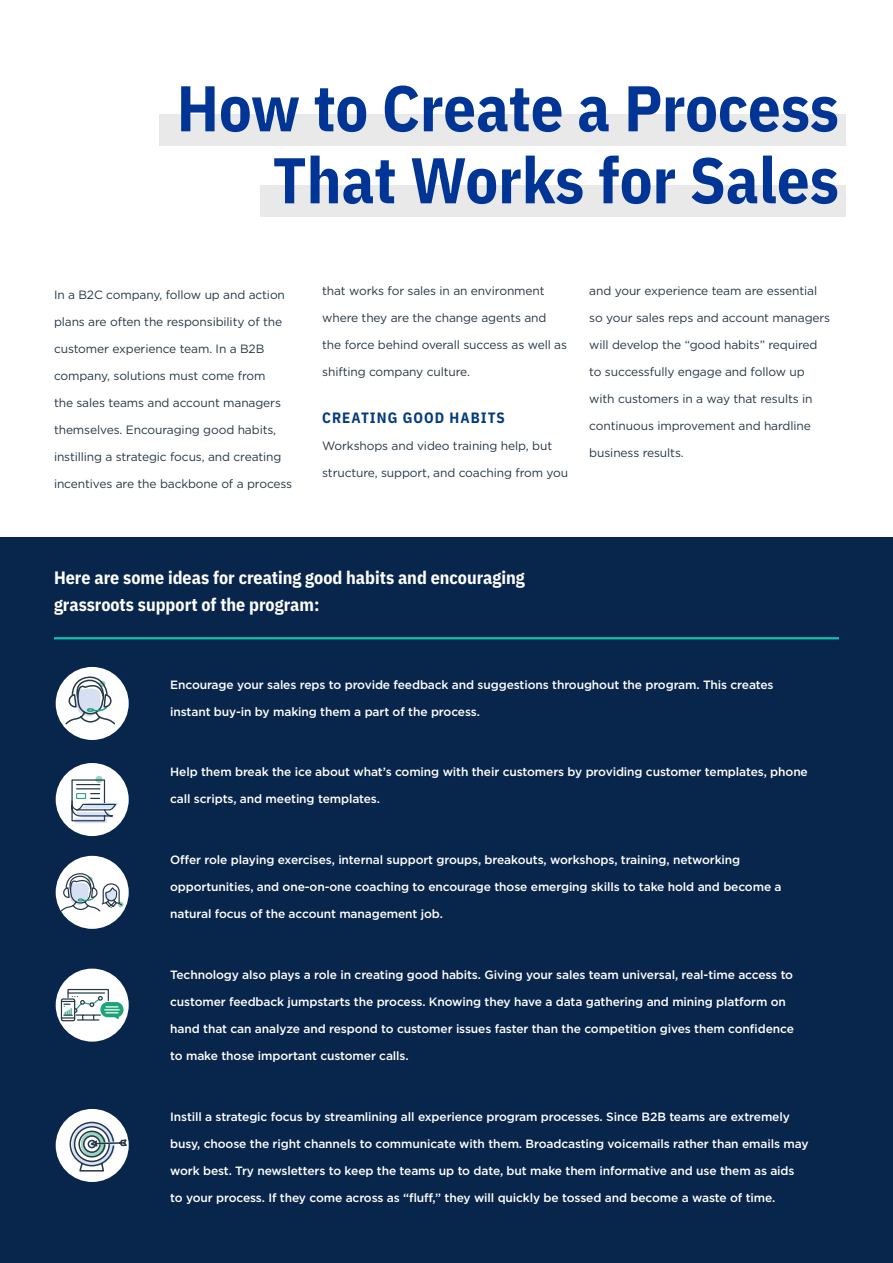
<style>
.page{position:relative;width:893px;height:1263px;background:#fff}
.page>*{position:absolute;margin:0;border:0;box-sizing:border-box;transform-origin:0 0}
.t1{font:700 64.5px/72px "IBM Plex Sans Cond";color:#003595;text-align:right}
.t2{font:700 18px/27px "IBM Plex Sans Cond";color:#fff}
.t3{font:700 15px "IBM Plex Sans Cond";letter-spacing:.07em;color:#033b7c}
.t4{font:500 12px "Gotham";letter-spacing:-.01em;color:#fff}
.t5{font:12px "Gotham";letter-spacing:-.01em;color:#253746}
</style>
<div class="page">
<div style="left:159px;top:114px;width:687px;height:32px;background:#eae9e9"></div>
<div style="left:261px;top:185px;width:585px;height:32px;background:#eae9e9"></div>
<div style="left:0;top:537px;width:893px;height:726px;background:#08254b"></div>
<hr style="left:54px;top:637px;width:785px;height:2px;background:#12c3ac">
<div style="left:56px;top:968px;width:73px;height:74px;background:#fff;border-radius:50%"></div>
<svg style="left:60px;top:988px;width:64px;height:34px"></svg>
<div style="left:56px;top:763px;width:73px;height:73px;background:#fff;border-radius:50%"></div>
<div style="left:95px;top:776px;width:8px;height:7px;background:#99d6c2;border-radius:50%"></div>
<div style="left:75px;top:818px;width:32px;height:5px;background:#d6e3fc"></div>
<svg style="left:71px;top:779px;width:48px;height:43px"></svg>
<div style="left:56px;top:667px;width:73px;height:73px;background:#fff;border-radius:50%"></div>
<svg style="left:64px;top:674px;width:53px;height:51px"></svg>
<div style="left:56px;top:1109px;width:73px;height:73px;background:#fff;border-radius:50%"></div>
<svg style="left:69px;top:1121px;width:60px;height:51px"></svg>
<div style="left:56px;top:856px;width:73px;height:73px;background:#fff;border-radius:50%"></div>
<svg style="left:60px;top:871px;width:64px;height:42px"></svg>
<h1 class="t1" style="left:177px;top:67px;width:664px">How to Create a Process<br>That Works for Sales</h1>
<p class="t5" style="left:54px;top:287px;width:233px">In a B2C company, follow up and action</p>
<p class="t5" style="left:54px;top:314px;width:230px">plans are often the responsibility of the</p>
<p class="t5" style="left:54px;top:341px;width:212px">customer experience team. In a B2B</p>
<p class="t5" style="left:54px;top:368px;width:213px">company, solutions must come from</p>
<p class="t5" style="left:54px;top:395px;width:229px">the sales teams and account managers</p>
<p class="t5" style="left:54px;top:422px;width:224px">themselves. Encouraging good habits,</p>
<p class="t5" style="left:54px;top:449px;width:229px">instilling a strategic focus, and creating</p>
<p class="t5" style="left:54px;top:476px;width:240px">incentives are the backbone of a process</p>
<p class="t5" style="left:322px;top:283px;width:224px">that works for sales in an environment</p>
<p class="t5" style="left:322px;top:310px;width:226px">where they are the change agents and</p>
<p class="t5" style="left:322px;top:337px;width:246px">the force behind overall success as well as</p>
<p class="t5" style="left:322px;top:364px;width:149px">shifting company culture.</p>
<p class="t3" style="left:322px;top:406px;width:184px">CREATING GOOD HABITS</p>
<p class="t5" style="left:322px;top:438px;width:231px">Workshops and video training help, but</p>
<p class="t5" style="left:322px;top:465px;width:247px">structure, support, and coaching from you</p>
<p class="t5" style="left:589px;top:283px;width:229px">and your experience team are essential</p>
<p class="t5" style="left:589px;top:310px;width:242px">so your sales reps and account managers</p>
<p class="t5" style="left:589px;top:337px;width:230px">will develop the “good habits” required</p>
<p class="t5" style="left:589px;top:364px;width:217px">to successfully engage and follow up</p>
<p class="t5" style="left:589px;top:391px;width:225px">with customers in a way that results in</p>
<p class="t5" style="left:589px;top:418px;width:223px">continuous improvement and hardline</p>
<p class="t5" style="left:589px;top:445px;width:96px">business results.</p>
<h2 class="t2" style="left:54px;top:562px;width:472px">Here are some ideas for creating good habits and encouraging grassroots support of the program:</h2>
<p class="t4" style="left:170px;top:676px;width:605px">Encourage your sales reps to provide feedback and suggestions throughout the program. This creates</p>
<p class="t4" style="left:170px;top:703px;width:311px">instant buy-in by making them a part of the process.</p>
<p class="t4" style="left:170px;top:764px;width:639px">Help them break the ice about what’s coming with their customers by providing customer templates, phone</p>
<p class="t4" style="left:170px;top:791px;width:211px">call scripts, and meeting templates.</p>
<p class="t4" style="left:170px;top:852px;width:572px">Offer role playing exercises, internal support groups, breakouts, workshops, training, networking</p>
<p class="t4" style="left:170px;top:879px;width:613px">opportunities, and one-on-one coaching to encourage those emerging skills to take hold and become a</p>
<p class="t4" style="left:170px;top:906px;width:274px">natural focus of the account management job.</p>
<p class="t4" style="left:170px;top:967px;width:624px">Technology also plays a role in creating good habits. Giving your sales team universal, real-time access to</p>
<p class="t4" style="left:170px;top:994px;width:617px">customer feedback jumpstarts the process. Knowing they have a data gathering and mining platform on</p>
<p class="t4" style="left:170px;top:1021px;width:625px">hand that can analyze and respond to customer issues faster than the competition gives them confidence</p>
<p class="t4" style="left:170px;top:1048px;width:240px">to make those important customer calls.</p>
<p class="t4" style="left:170px;top:1108px;width:621px">Instill a strategic focus by streamlining all experience program processes. Since B2B teams are extremely</p>
<p class="t4" style="left:170px;top:1135px;width:640px">busy, choose the right channels to communicate with them. Broadcasting voicemails rather than emails may</p>
<p class="t4" style="left:170px;top:1162px;width:626px">work best. Try newsletters to keep the teams up to date, but make them informative and use them as aids</p>
<p class="t4" style="left:170px;top:1189px;width:607px">to your process. If they come across as “fluff,” they will quickly be tossed and become a waste of time.</p>
</div>
